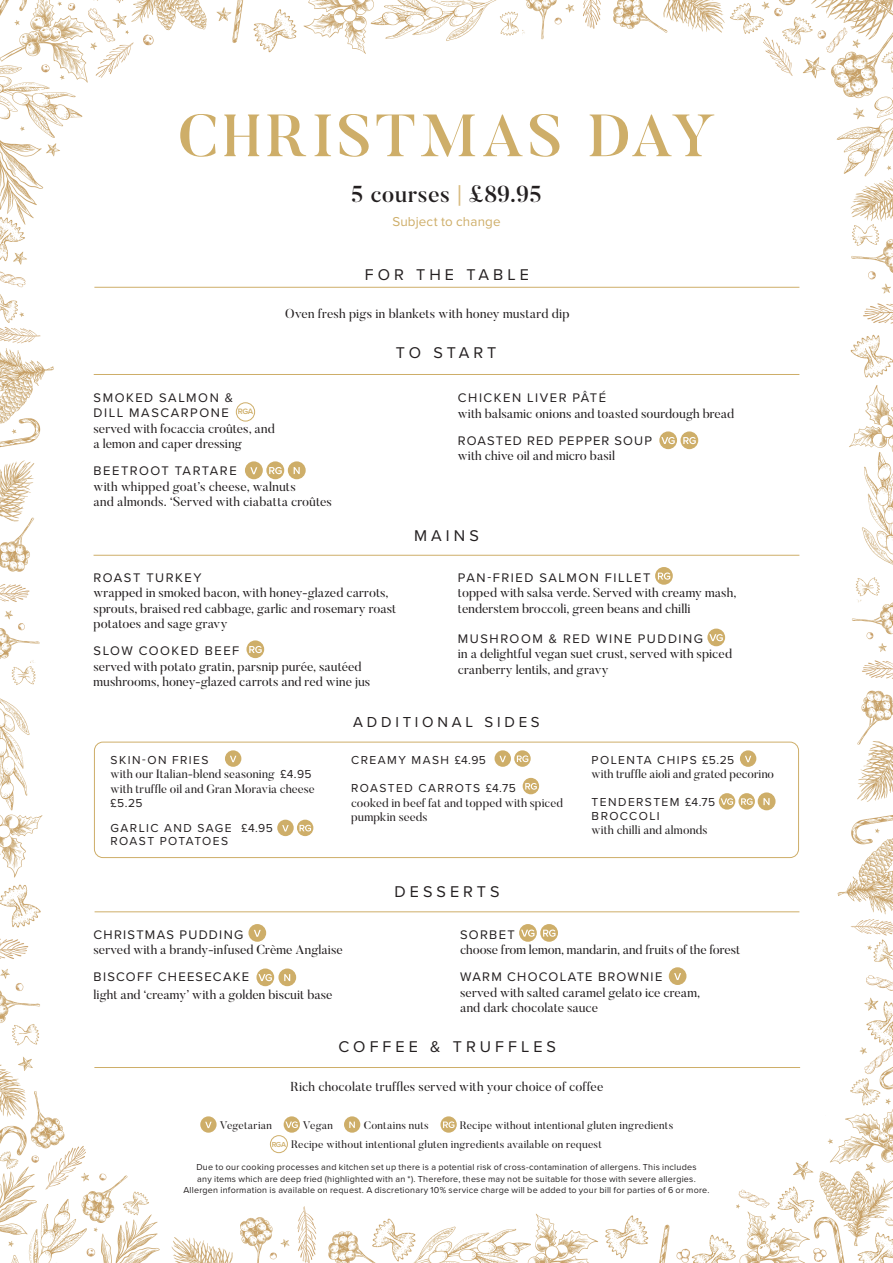
<style>
.page{position:relative;width:893px;height:1263px;background:#fff}
.page>*{position:absolute;margin:0;border:0;box-sizing:border-box;transform-origin:0 0}
.t1{font:500 59.25px "Butler";letter-spacing:.075em;color:#ceae69}
.t2{font:500 22.95px "Butler";letter-spacing:.015em;color:#231f20}
.t3{font:16.2px "Proxima Nova";letter-spacing:.25em;color:#231f20}
.t4{font:15px "Proxima Nova";letter-spacing:.25em;color:#231f20}
.t5{font:13.35px "Proxima Nova";letter-spacing:.01em;color:#ceae69}
.t6{font:12.9px/15.5px "Butler";letter-spacing:.005em;color:#231f20}
.t7{font:12.9px/15.5px "Proxima Nova";letter-spacing:.11em;color:#231f20}
.t8{font:12.9px "Proxima Nova";letter-spacing:.085em;color:#231f20}
.t9{font:12px/14.4px "Butler";letter-spacing:.005em;color:#231f20}
.t10{font:12px/24.9px "Proxima Nova";letter-spacing:.12em;color:#231f20}
.t11{font:10.95px/19.4px "Butler";letter-spacing:.02em;color:#231f20}
.t12{font:9px/11.2px "Proxima Nova";letter-spacing:.025em;color:#231f20;text-align:center}
.t13{font:600 8.1px "Proxima Nova";color:#ceae69}
.s1{color:#d8bb81}
.s2{font-family:"Proxima Nova"}
</style>
<div class="page">
<img style="left:0;top:0;width:893px;height:1263px">
<div style="left:284px;top:1116px;width:16px;height:17px;background:#ceae69;border-radius:50%"></div>
<svg style="left:285px;top:1121px;width:13px;height:7px"></svg>
<svg style="left:200px;top:1116px;width:17px;height:17px"></svg>
<svg style="left:205px;top:1122px;width:7px;height:6px"></svg>
<svg style="left:440px;top:1116px;width:17px;height:17px"></svg>
<svg style="left:443px;top:1121px;width:11px;height:7px"></svg>
<div style="left:344px;top:1116px;width:16px;height:17px;background:#ceae69;border-radius:50%"></div>
<svg style="left:349px;top:1121px;width:6px;height:7px"></svg>
<div style="left:270px;top:1135px;width:18px;height:18px;border:1px solid #ceae69;border-radius:50%"></div>
<hr style="left:94px;top:287px;width:705px;height:1px;background:#ceae69">
<hr style="left:94px;top:1067px;width:706px;height:1px;background:#ceae69">
<hr style="left:94px;top:555px;width:705px;height:1px;background:#ceae69">
<div style="left:246px;top:640px;width:18px;height:18px;background:#ceae69;border-radius:50%"></div>
<svg style="left:249px;top:646px;width:13px;height:7px"></svg>
<svg style="left:707px;top:628px;width:18px;height:18px"></svg>
<svg style="left:709px;top:634px;width:14px;height:7px"></svg>
<svg style="left:655px;top:567px;width:18px;height:18px"></svg>
<svg style="left:658px;top:572px;width:12px;height:8px"></svg>
<div style="left:248px;top:924px;width:18px;height:18px;background:#ceae69;border-radius:50%"></div>
<svg style="left:254px;top:930px;width:7px;height:7px"></svg>
<hr style="left:95px;top:911px;width:704px;height:1px;background:#ceae69">
<div style="left:256px;top:968px;width:18px;height:18px;background:#ceae69;border-radius:50%"></div>
<svg style="left:258px;top:974px;width:14px;height:7px"></svg>
<div style="left:278px;top:968px;width:18px;height:18px;background:#ceae69;border-radius:50%"></div>
<svg style="left:284px;top:974px;width:6px;height:7px"></svg>
<svg style="left:519px;top:924px;width:18px;height:18px"></svg>
<svg style="left:521px;top:929px;width:13px;height:8px"></svg>
<svg style="left:540px;top:924px;width:18px;height:18px"></svg>
<svg style="left:543px;top:929px;width:12px;height:8px"></svg>
<div style="left:669px;top:967px;width:17px;height:18px;background:#ceae69;border-radius:50%"></div>
<svg style="left:674px;top:973px;width:7px;height:7px"></svg>
<hr style="left:94px;top:374px;width:705px;height:1px;background:#ceae69">
<div style="left:659px;top:431px;width:18px;height:18px;background:#ceae69;border-radius:50%"></div>
<svg style="left:661px;top:437px;width:14px;height:7px"></svg>
<div style="left:680px;top:431px;width:18px;height:18px;background:#ceae69;border-radius:50%"></div>
<svg style="left:683px;top:437px;width:13px;height:7px"></svg>
<div style="left:236px;top:402px;width:19px;height:19px;border:1px solid #ceae69;border-radius:50%"></div>
<div style="left:245px;top:461px;width:18px;height:18px;background:#ceae69;border-radius:50%"></div>
<svg style="left:250px;top:467px;width:7px;height:7px"></svg>
<div style="left:266px;top:461px;width:18px;height:18px;background:#ceae69;border-radius:50%"></div>
<svg style="left:269px;top:467px;width:13px;height:7px"></svg>
<div style="left:288px;top:461px;width:18px;height:18px;background:#ceae69;border-radius:50%"></div>
<svg style="left:294px;top:467px;width:6px;height:7px"></svg>
<div style="left:94px;top:742px;width:705px;height:116px;border:1px solid #ceae69;border-radius:9px"></div>
<div style="left:719px;top:793px;width:16px;height:17px;background:#ceae69;border-radius:50%"></div>
<svg style="left:721px;top:798px;width:12px;height:7px"></svg>
<svg style="left:738px;top:793px;width:17px;height:17px"></svg>
<svg style="left:741px;top:798px;width:12px;height:7px"></svg>
<div style="left:523px;top:778px;width:16px;height:16px;background:#ceae69;border-radius:50%"></div>
<svg style="left:525px;top:783px;width:12px;height:7px"></svg>
<svg style="left:514px;top:750px;width:17px;height:17px"></svg>
<svg style="left:517px;top:755px;width:11px;height:7px"></svg>
<div style="left:495px;top:750px;width:16px;height:17px;background:#ceae69;border-radius:50%"></div>
<svg style="left:499px;top:756px;width:7px;height:6px"></svg>
<div style="left:740px;top:750px;width:16px;height:17px;background:#ceae69;border-radius:50%"></div>
<svg style="left:745px;top:756px;width:6px;height:6px"></svg>
<svg style="left:297px;top:820px;width:16px;height:16px"></svg>
<svg style="left:300px;top:825px;width:11px;height:6px"></svg>
<div style="left:277px;top:820px;width:17px;height:16px;background:#ceae69;border-radius:50%"></div>
<svg style="left:282px;top:825px;width:7px;height:6px"></svg>
<div style="left:225px;top:750px;width:16px;height:17px;background:#ceae69;border-radius:50%"></div>
<svg style="left:230px;top:756px;width:6px;height:6px"></svg>
<div style="left:758px;top:792px;width:17px;height:18px;background:#ceae69;border-radius:50%"></div>
<svg style="left:763px;top:798px;width:6px;height:7px"></svg>
<h1 class="t1" style="left:178px;top:98px;width:539px">CHRISTMAS DAY</h1>
<h2 class="t2" style="left:351px;top:180px;width:192px">5 courses <span class="s1">|</span> £89.95</h2>
<p class="t5" style="left:392px;top:211px;width:110px">Subject to change</p>
<p class="t3" style="left:365px;top:262px;width:166px">FOR THE TABLE</p>
<p class="t6" style="left:285px;top:306px;width:286px">Oven fresh pigs in blankets with honey mustard dip</p>
<p class="t7" style="left:94px;top:389px;width:141px">SMOKED SALMON &amp;<br>DILL MASCARPONE</p>
<p class="t6" style="left:94px;top:420px;width:183px">served with focaccia croûtes, and a lemon and caper dressing</p>
<p class="t7" style="left:94px;top:463px;width:145px">BEETROOT TARTARE</p>
<p class="t6" style="left:94px;top:478px;width:240px">with whipped goat’s cheese, walnuts<br>and almonds. ‘Served with ciabatta croûtes</p>
<p class="t13" style="left:238px;top:406px;width:17px">RGA</p>
<p class="t3" style="left:396px;top:341px;width:102px">TO START</p>
<p class="t7" style="left:458px;top:389px;width:150px">CHICKEN LIVER PÂTÉ</p>
<p class="t6" style="left:458px;top:406px;width:278px">with balsamic onions and toasted sourdough bread</p>
<p class="t8" style="left:458px;top:431px;width:195px">ROASTED RED PEPPER SOUP</p>
<p class="t6" style="left:458px;top:448px;width:159px">with chive oil and micro basil</p>
<p class="t3" style="left:414px;top:524px;width:66px">MAINS</p>
<p class="t7" style="left:94px;top:569px;width:110px">ROAST TURKEY</p>
<p class="t6" style="left:94px;top:585px;width:304px">wrapped in smoked bacon, with honey-glazed carrots, sprouts, braised red cabbage, garlic and rosemary roast potatoes and sage gravy</p>
<p class="t7" style="left:94px;top:642px;width:147px">SLOW COOKED BEEF</p>
<p class="t6" style="left:94px;top:658px;width:278px">served with potato gratin, parsnip purée, sautéed mushrooms, honey-glazed carrots and red wine jus</p>
<p class="t7" style="left:458px;top:569px;width:194px">PAN-FRIED SALMON FILLET</p>
<p class="t6" style="left:458px;top:585px;width:280px">topped with salsa verde. Served with creamy mash, tenderstem broccoli, green beans and chilli</p>
<p class="t7" style="left:458px;top:630px;width:247px">MUSHROOM &amp; RED WINE PUDDING</p>
<p class="t6" style="left:458px;top:646px;width:276px">in a delightful vegan suet crust, served with spiced cranberry lentils, and gravy</p>
<p class="t10" style="left:111px;top:747px;width:100px">SKIN-ON FRIES</p>
<p class="t9" style="left:111px;top:767px;width:206px">with our Italian-blend seasoning <span class="s2">£4.95 </span>with truffle oil and Gran Moravia cheese</p>
<p class="t10" style="left:111px;top:790px;width:164px">£5.25<br>GARLIC AND SAGE £4.95</p>
<p class="t10" style="left:111px;top:828px;width:119px">ROAST POTATOES</p>
<p class="t4" style="left:353px;top:711px;width:188px">ADDITIONAL SIDES</p>
<p class="t10" style="left:351px;top:747px;width:136px">CREAMY MASH £4.95</p>
<p class="t10" style="left:351px;top:775px;width:166px">ROASTED CARROTS £4.75</p>
<p class="t9" style="left:351px;top:795px;width:213px">cooked in beef fat and topped with spiced pumpkin seeds</p>
<p class="t10" style="left:592px;top:747px;width:144px">POLENTA CHIPS £5.25</p>
<p class="t9" style="left:592px;top:767px;width:184px">with truffle aioli and grated pecorino</p>
<p class="t10" style="left:592px;top:795px;width:125px;line-height:13.5px">TENDERSTEM £4.75<br>BROCCOLI</p>
<p class="t9" style="left:592px;top:822px;width:117px">with chilli and almonds</p>
<p class="t7" style="left:94px;top:926px;width:151px">CHRISTMAS PUDDING</p>
<p class="t6" style="left:94px;top:942px;width:251px">served with a brandy-infused Crème Anglaise</p>
<p class="t7" style="left:94px;top:969px;width:157px">BISCOFF CHEESECAKE</p>
<p class="t6" style="left:94px;top:987px;width:241px">light and ‘creamy’ with a golden biscuit base</p>
<p class="t3" style="left:394px;top:880px;width:107px">DESSERTS</p>
<p class="t7" style="left:460px;top:926px;width:56px">SORBET</p>
<p class="t6" style="left:460px;top:942px;width:281px">choose from lemon, mandarin, and fruits of the forest</p>
<p class="t7" style="left:460px;top:969px;width:204px">WARM CHOCOLATE BROWNIE</p>
<p class="t6" style="left:460px;top:984px;width:241px">served with salted caramel gelato ice cream, and dark chocolate sauce</p>
<p class="t3" style="left:338px;top:1034px;width:219px">COFFEE &amp; TRUFFLES</p>
<p class="t6" style="left:290px;top:1079px;width:315px">Rich chocolate truffles served with your choice of coffee</p>
<p class="t11" style="left:272px;top:1115px;width:403px;text-indent:188px">Recipe without intentional gluten ingredients<br><sup>RGA</sup> Recipe without intentional gluten ingredients available on request</p>
<p class="t11" style="left:220px;top:1115px;width:54px">Vegetarian</p>
<p class="t11" style="left:303px;top:1115px;width:32px">Vegan</p>
<p class="t11" style="left:364px;top:1115px;width:66px">Contains nuts</p>
<p class="t12" style="left:183px;top:1161px;width:528px">Due to our cooking processes and kitchen set up there is a potential risk of cross-contamination of allergens. This includes<br>any items which are deep fried (highlighted with an *). Therefore, these may not be suitable for those with severe allergies.<br>Allergen information is available on request. A discretionary 10% service charge will be added to your bill for parties of 6 or more.</p>
</div>
